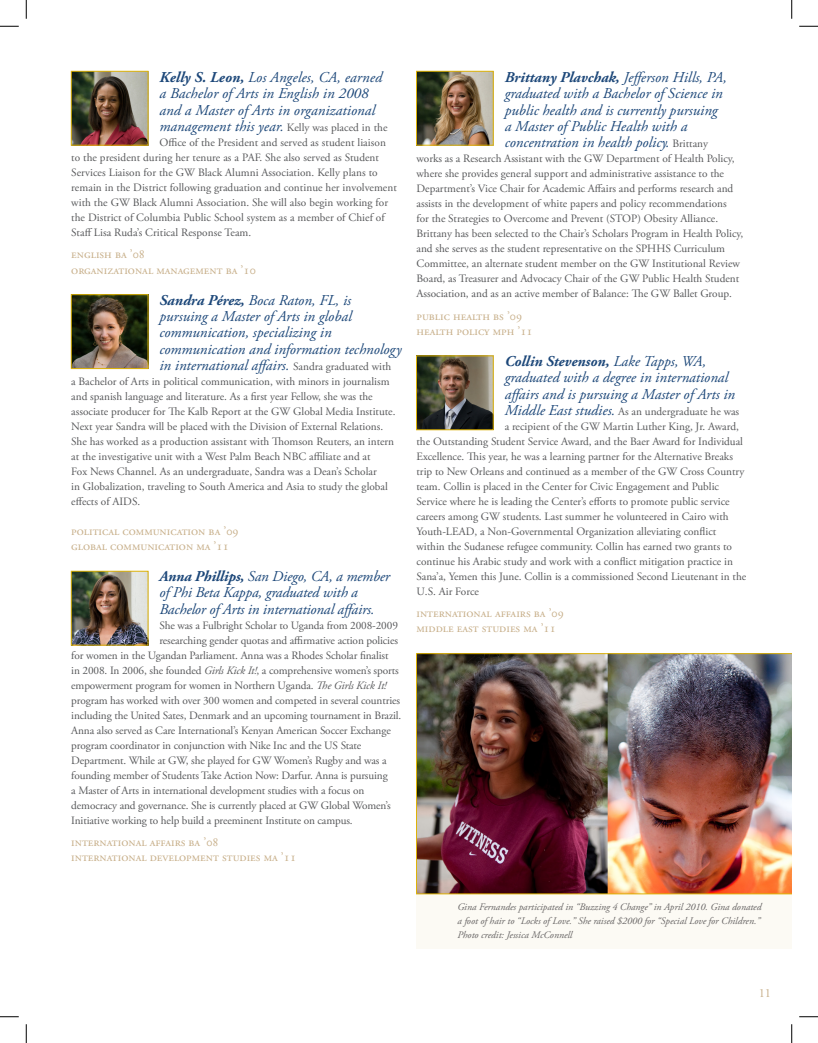
<style>
.page{position:relative;width:818px;height:1043px;background:#fff}
.page>*{position:absolute;margin:0;border:0;box-sizing:border-box;transform-origin:0 0}
.text{font:italic 15px/16.2px "Adobe Garamond Pro";color:#1c4779}
.text-2{font:12.5px/15px "Adobe Garamond Pro";letter-spacing:.055em;color:#c8b08b}
.text-3{font:12.5px/15px "Adobe Garamond Pro";letter-spacing:.105em;color:#c8b08b}
.text-4{font:12.5px/15px "Adobe Garamond Pro";letter-spacing:.08em;color:#c8b08b}
.text-5{font:11.25px/15px "Adobe Garamond Pro";color:#57585a}
.About_Author{font:italic 10px/13.8px "Adobe Garamond Pro";color:#676464}
.s1{font-weight:700}
.s2{font-style:normal;font-size:11.25px;color:#57585a}
.s3{font-style:italic}
.s4{font-style:italic;font-size:15px;color:#1c4779}
</style>
<div class="page">
<div style="left:416px;top:876px;width:375px;height:73px;background:#fcfaf4"></div>
<img style="left:73px;top:73px;width:73px;height:70px">
<div style="left:71px;top:71px;width:77px;height:74px;border:1px solid #deb308"></div>
<img style="left:73px;top:296px;width:73px;height:71px">
<div style="left:71px;top:294px;width:77px;height:75px;border:1px solid #deb308"></div>
<img style="left:73px;top:573px;width:73px;height:70px">
<div style="left:71px;top:571px;width:77px;height:74px;border:1px solid #deb308"></div>
<img style="left:418px;top:358px;width:73px;height:70px">
<div style="left:416px;top:356px;width:77px;height:74px;border:1px solid #deb308"></div>
<img style="left:418px;top:73px;width:73px;height:70px">
<div style="left:416px;top:71px;width:77px;height:74px;border:1px solid #deb308"></div>
<img style="left:416px;top:653px;width:375px;height:241px">
<svg style="left:0;top:25px;width:19px;height:2px"></svg>
<svg style="left:799px;top:25px;width:19px;height:2px"></svg>
<svg style="left:0;top:1016px;width:19px;height:1px"></svg>
<svg style="left:799px;top:1016px;width:19px;height:1px"></svg>
<svg style="left:25px;top:0;width:2px;height:19px"></svg>
<svg style="left:25px;top:1024px;width:2px;height:18px"></svg>
<svg style="left:791px;top:0;width:1px;height:19px"></svg>
<svg style="left:791px;top:1024px;width:1px;height:18px"></svg>
<p class="text" style="left:159px;top:70px;width:229px"><span class="s1">Kelly S. Leon,</span> Los Angeles, CA, earned a Bachelor of Arts in English in 2008 and a Master of Arts in organizational management this year. <span class="s2">Kelly was placed in the</span></p>
<p class="text-5" style="left:71px;top:135px;width:327px;text-indent:88px">Office of the President and served as student liaison to the president during her tenure as a PAF. She also served as Student Services Liaison for the GW Black Alumni Association. Kelly plans to remain in the District following graduation and continue her involvement with the GW Black Alumni Association. She will also begin working for the District of Columbia Public School system as a member of Chief of Staff Lisa Ruda’s Critical Response Team.</p>
<p class="text-2" style="left:71px;top:247px;width:186px">english ba ’08<br>organizational management ba ’10</p>
<p class="text" style="left:159px;top:292px;width:243px"><span class="s1">Sandra Pérez,</span> Boca Raton, FL, is pursuing a Master of Arts in global communication, specializing in communication and information technology in international affairs. <span class="s2">Sandra graduated with</span></p>
<p class="text-5" style="left:71px;top:374px;width:326px">a Bachelor of Arts in political communication, with minors in journalism and spanish language and literature. As a first year Fellow, she was the associate producer for The Kalb Report at the GW Global Media Institute.<br>Next year Sandra will be placed with the Division of External Relations.<br>She has worked as a production assistant with Thomson Reuters, an intern at the investigative unit with a West Palm Beach NBC affiliate and at<br>Fox News Channel. As an undergraduate, Sandra was a Dean’s Scholar<br>in Globalization, traveling to South America and Asia to study the global effects of AIDS.</p>
<p class="text-2" style="left:71px;top:524px;width:169px">political communication ba ’09 global communication ma ’11</p>
<p class="text" style="left:159px;top:568px;width:232px"><span class="s1">Anna Phillips,</span> San Diego, CA, a member of Phi Beta Kappa, graduated with a<br>Bachelor of Arts in international affairs.</p>
<p class="text-5" style="left:159px;top:618px;width:240px">She was a Fulbright Scholar to Uganda from 2008-2009</p>
<p class="text-5" style="left:159px;top:633px;width:240px">researching gender quotas and affirmative action policies</p>
<p class="text-5" style="left:71px;top:648px;width:319px">for women in the Ugandan Parliament. Anna was a Rhodes Scholar finalist</p>
<p class="text-5" style="left:71px;top:663px;width:329px">in 2008. In 2006, she founded <span class="s3">Girls Kick It!</span>, a comprehensive women’s sports</p>
<p class="text-5" style="left:71px;top:678px;width:316px">empowerment program for women in Northern Uganda. <span class="s3">The Girls Kick It!</span></p>
<p class="text-5" style="left:71px;top:693px;width:330px">program has worked with over 300 women and competed in several countries</p>
<p class="text-5" style="left:71px;top:708px;width:331px">including the United Sates, Denmark and an upcoming tournament in Brazil.</p>
<p class="text-5" style="left:71px;top:723px;width:321px">Anna also served as Care International’s Kenyan American Soccer Exchange</p>
<p class="text-5" style="left:71px;top:738px;width:291px">program coordinator in conjunction with Nike Inc and the US State</p>
<p class="text-5" style="left:71px;top:753px;width:317px">Department. While at GW, she played for GW Women’s Rugby and was a</p>
<p class="text-5" style="left:71px;top:768px;width:318px">founding member of Students Take Action Now: Darfur. Anna is pursuing</p>
<p class="text-5" style="left:71px;top:783px;width:294px">a Master of Arts in international development studies with a focus on</p>
<p class="text-5" style="left:71px;top:798px;width:321px">democracy and governance. She is currently placed at GW Global Women’s</p>
<p class="text-5" style="left:71px;top:813px;width:283px">Initiative working to help build a preeminent Institute on campus.</p>
<p class="text-3" style="left:71px;top:835px;width:226px">international affairs ba ’08<br>international development studies ma ’11</p>
<p class="text" style="left:504px;top:70px;width:224px"><span class="s1">Brittany Plavchak,</span> Jefferson Hills, PA, graduated with a Bachelor of Science in public health and is currently pursuing a Master of Public Health with a concentration in health policy. <span class="s2">Brittany</span></p>
<p class="text-5" style="left:416px;top:151px;width:328px">works as a Research Assistant with the GW Department of Health Policy, where she provides general support and administrative assistance to the Department’s Vice Chair for Academic Affairs and performs research and assists in the development of white papers and policy recommendations<br>for the Strategies to Overcome and Prevent (STOP) Obesity Alliance.<br>Brittany has been selected to the Chair’s Scholars Program in Health Policy, and she serves as the student representative on the SPHHS Curriculum Committee, an alternate student member on the GW Institutional Review Board, as Treasurer and Advocacy Chair of the GW Public Health Student Association, and as an active member of Balance: The GW Ballet Group.</p>
<p class="text-4" style="left:416px;top:309px;width:118px">public health bs ’09 health policy mph ’11</p>
<p class="text" style="left:504px;top:353px;width:232px"><span class="s1">Collin Stevenson,</span> Lake Tapps, WA, graduated with a degree in international affairs and is pursuing a Master of Arts in</p>
<p class="text-5" style="left:504px;top:404px;width:236px"><span class="s4">Middle East studies.</span> As an undergraduate he was</p>
<p class="text-5" style="left:504px;top:419px;width:236px">a recipient of the GW Martin Luther King, Jr. Award,</p>
<p class="text-5" style="left:416px;top:434px;width:328px">the Outstanding Student Service Award, and the Baer Award for Individual</p>
<p class="text-5" style="left:416px;top:449px;width:318px">Excellence. This year, he was a learning partner for the Alternative Breaks</p>
<p class="text-5" style="left:416px;top:464px;width:329px">trip to New Orleans and continued as a member of the GW Cross Country</p>
<p class="text-5" style="left:416px;top:479px;width:304px">team. Collin is placed in the Center for Civic Engagement and Public</p>
<p class="text-5" style="left:416px;top:494px;width:315px">Service where he is leading the Center’s efforts to promote public service</p>
<p class="text-5" style="left:416px;top:509px;width:313px">careers among GW students. Last summer he volunteered in Cairo with</p>
<p class="text-5" style="left:416px;top:524px;width:301px">Youth-LEAD, a Non-Governmental Organization alleviating conflict</p>
<p class="text-5" style="left:416px;top:539px;width:317px">within the Sudanese refugee community. Collin has earned two grants to</p>
<p class="text-5" style="left:416px;top:554px;width:318px">continue his Arabic study and work with a conflict mitigation practice in</p>
<p class="text-5" style="left:416px;top:569px;width:331px">Sana’a, Yemen this June. Collin is a commissioned Second Lieutenant in the</p>
<p class="text-5" style="left:416px;top:584px;width:64px">U.S. Air Force</p>
<p class="text-2" style="left:416px;top:606px;width:149px">international affairs ba ’09 middle east studies ma ’11</p>
<p class="About_Author" style="left:457px;top:900px;width:305px">Gina Fernandes participated in “Buzzing 4 Change” in April 2010. Gina donated a foot of hair to “Locks of Love.” She raised $2000 for “Special Love for Children.”<br>Photo credit: Jessica McConnell</p>
<p class="text-2" style="left:758px;top:985px;width:14px">11</p>
</div>
